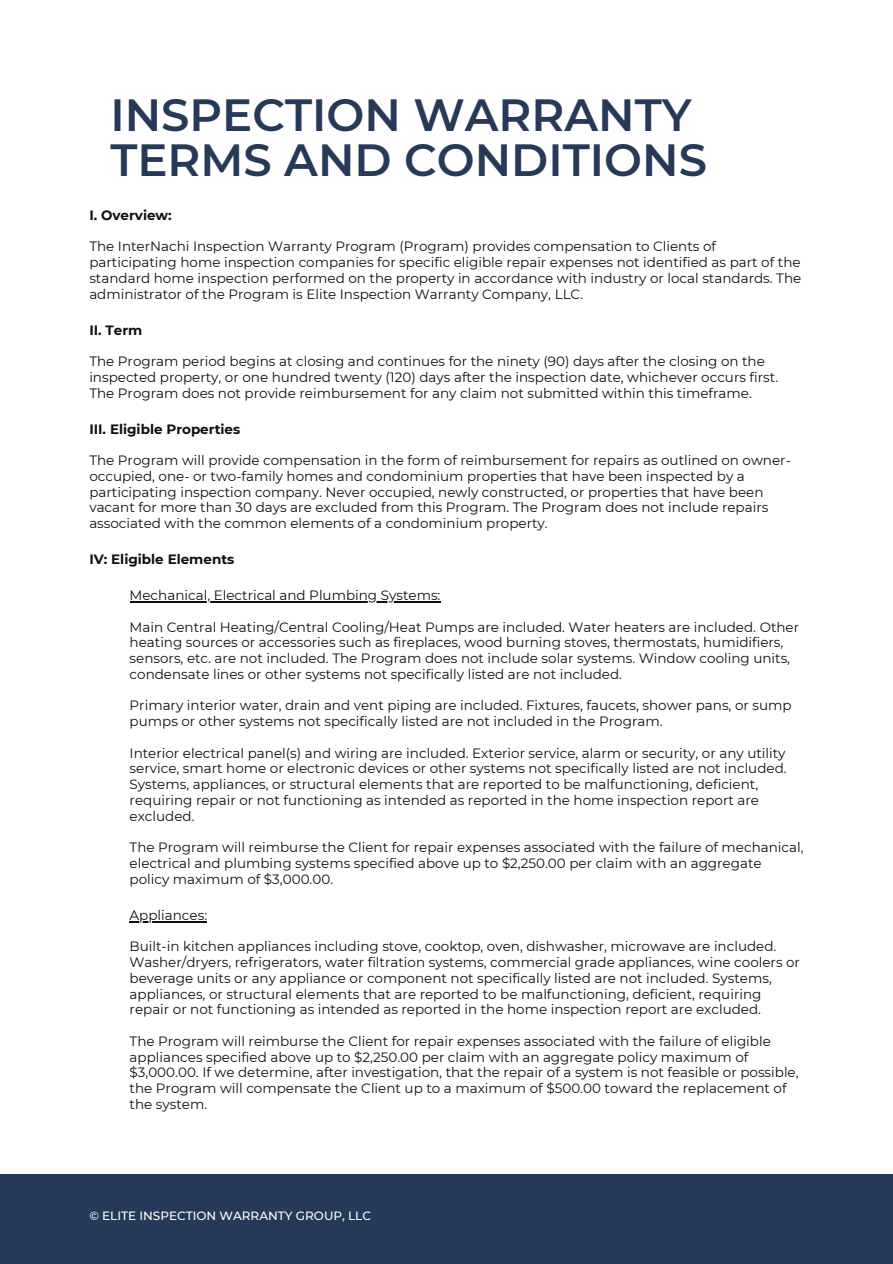
<style>
.page{position:relative;width:893px;height:1264px;background:#fff}
.page>*{position:absolute;margin:0;border:0;box-sizing:border-box;transform-origin:0 0}
.t1{font:600 45px/45px "Montserrat";color:#263958}
.t2{font:13.5px/15.8px "Montserrat";color:#100f0d}
.t3{font:700 13.5px "Montserrat";color:#100f0d}
.t4{font:500 12px "Montserrat";color:#fff}
</style>
<div class="page">
<div style="left:0;top:1174px;width:892px;height:89px;background:#263958"></div>
<hr style="left:130px;top:601px;width:310px;height:1px;background:#100f0d">
<hr style="left:130px;top:920px;width:77px;height:2px;background:#100f0d">
<h1 class="t1" style="left:110px;top:90px;width:598px">INSPECTION WARRANTY<br>TERMS AND CONDITIONS</h1>
<p class="t3" style="left:89px;top:205px;width:84px">I. Overview:</p>
<p class="t2" style="left:89px;top:238px;width:713px">The InterNachi Inspection Warranty Program (Program) provides compensation to Clients of participating home inspection companies for specific eligible repair expenses not identified as part of the standard home inspection performed on the property in accordance with industry or local standards. The administrator of the Program is Elite Inspection Warranty Company, LLC.</p>
<p class="t3" style="left:89px;top:320px;width:55px">II. Term</p>
<p class="t2" style="left:89px;top:353px;width:690px">The Program period begins at closing and continues for the ninety (90) days after the closing on the inspected property, or one hundred twenty (120) days after the inspection date, whichever occurs first.<br>The Program does not provide reimbursement for any claim not submitted within this timeframe.</p>
<p class="t3" style="left:89px;top:419px;width:152px">III. Eligible Properties</p>
<p class="t2" style="left:89px;top:452px;width:703px">The Program will provide compensation in the form of reimbursement for repairs as outlined on owner&shy;occupied, one- or two-family homes and condominium properties that have been inspected by a participating inspection company. Never occupied, newly constructed, or properties that have been vacant for more than 30 days are excluded from this Program. The Program does not include repairs associated with the common elements of a condominium property.</p>
<p class="t3" style="left:89px;top:549px;width:146px">IV: Eligible Elements</p>
<p class="t2" style="left:130px;top:587px;width:312px">Mechanical, Electrical and Plumbing Systems:</p>
<p class="t2" style="left:130px;top:618px;width:671px">Main Central Heating/Central Cooling/Heat Pumps are included. Water heaters are included. Other heating sources or accessories such as fireplaces, wood burning stoves, thermostats, humidifiers, sensors, etc. are not included. The Program does not include solar systems. Window cooling units, condensate lines or other systems not specifically listed are not included.</p>
<p class="t2" style="left:130px;top:697px;width:663px">Primary interior water, drain and vent piping are included. Fixtures, faucets, shower pans, or sump pumps or other systems not specifically listed are not included in the Program.</p>
<p class="t2" style="left:130px;top:744px;width:658px">Interior electrical panel(s) and wiring are included. Exterior service, alarm or security, or any utility service, smart home or electronic devices or other systems not specifically listed are not included.<br>Systems, appliances, or structural elements that are reported to be malfunctioning, deficient, requiring repair or not functioning as intended as reported in the home inspection report are excluded.</p>
<p class="t2" style="left:130px;top:839px;width:675px">The Program will reimburse the Client for repair expenses associated with the failure of mechanical, electrical and plumbing systems specified above up to $2,250.00 per claim with an aggregate policy maximum of $3,000.00.</p>
<p class="t2" style="left:130px;top:906px;width:79px">Appliances:</p>
<p class="t2" style="left:130px;top:938px;width:672px">Built-in kitchen appliances including stove, cooktop, oven, dishwasher, microwave are included.<br>Washer/dryers, refrigerators, water filtration systems, commercial grade appliances, wine coolers or beverage units or any appliance or component not specifically listed are not included. Systems, appliances, or structural elements that are reported to be malfunctioning, deficient, requiring repair or not functioning as intended as reported in the home inspection report are excluded.</p>
<p class="t2" style="left:130px;top:1032px;width:670px">The Program will reimburse the Client for repair expenses associated with the failure of eligible appliances specified above up to $2,250.00 per claim with an aggregate policy maximum of $3,000.00. If we determine, after investigation, that the repair of a system is not feasible or possible, the Program will compensate the Client up to a maximum of $500.00 toward the replacement of the system.</p>
<p class="t4" style="left:89px;top:1207px;width:283px">© ELITE INSPECTION WARRANTY GROUP, LLC</p>
</div>
